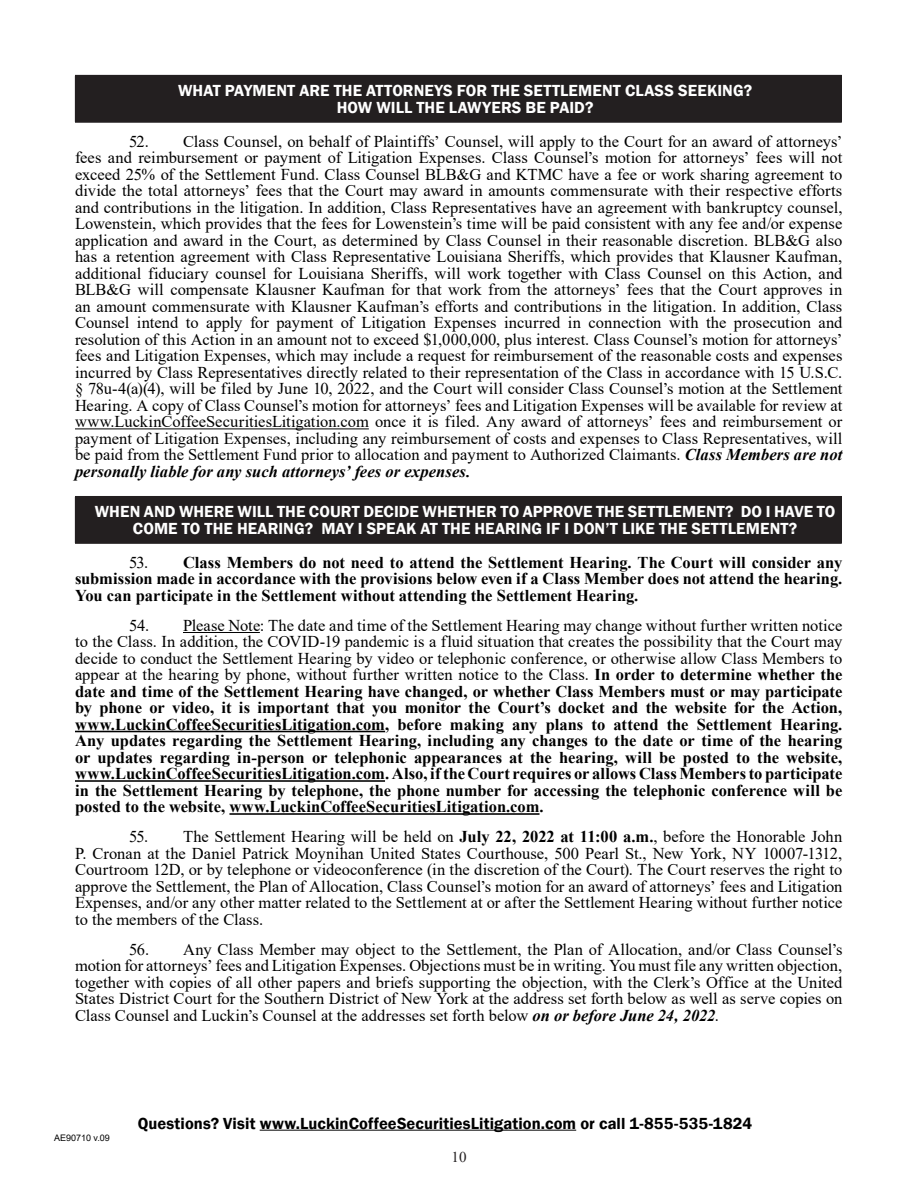
<style>
.page{position:relative;width:918px;height:1188px;background:#fff}
.page>*{position:absolute;margin:0;border:0;box-sizing:border-box;transform-origin:0 0}
.t1{font:16.5px/16.5px "Times New Roman";color:#000;text-align:justify}
.t2{font:700 16.5px/16.5px "Times New Roman";color:#000;text-align:justify}
.H1__Numbered{font:600 16.5px/16.5px "Franklin Gothic";letter-spacing:.005em;color:#fff;text-align:center}
.t3{font:600 16.5px "Franklin Gothic";letter-spacing:.005em;color:#000}
.t4{font:15px "Times New Roman";color:#231f20}
.t5{font:9px "Arial";color:#000}
.s1{font-weight:700;font-style:italic}
.s2{font-weight:400}
.s3{font-weight:700}
</style>
<div class="page">
<hr style="left:260px;top:1130px;width:316px;height:1px;background:#000">
<hr style="left:75px;top:429px;width:294px;height:1px;background:#000">
<hr style="left:183px;top:632px;width:77px;height:1px;background:#000">
<hr style="left:75px;top:731px;width:310px;height:1px;background:#000">
<hr style="left:75px;top:780px;width:310px;height:2px;background:#000">
<hr style="left:229px;top:813px;width:311px;height:2px;background:#000">
<div style="left:75px;top:75px;width:766px;height:47px;background:#231f20"></div>
<hr style="left:75px;top:75px;width:767px;height:1px;background:#231f20">
<hr style="left:841px;top:76px;width:1px;height:46px;background:#231f20">
<hr style="left:75px;top:122px;width:767px;height:1px;background:#231f20">
<div style="left:75px;top:496px;width:766px;height:47px;background:#231f20"></div>
<hr style="left:75px;top:496px;width:767px;height:1px;background:#231f20">
<hr style="left:841px;top:497px;width:1px;height:46px;background:#231f20">
<hr style="left:75px;top:543px;width:767px;height:1px;background:#231f20">
<p class="H1__Numbered" style="left:178px;top:83px;width:575px">WHAT PAYMENT ARE THE ATTORNEYS FOR THE SETTLEMENT CLASS SEEKING?</p>
<p class="H1__Numbered" style="left:337px;top:99px;width:258px">HOW WILL THE LAWYERS BE PAID?</p>
<p class="t1" style="left:75px;top:132px;width:769px;text-indent:54px">52. Class Counsel, on behalf of Plaintiffs’ Counsel, will apply to the Court for an award of attorneys’ fees and reimbursement or payment of Litigation Expenses. Class Counsel’s motion for attorneys’ fees will not exceed 25% of the Settlement Fund. Class Counsel BLB&amp;G and KTMC have a fee or work sharing agreement to divide the total attorneys’ fees that the Court may award in amounts commensurate with their respective efforts and contributions in the litigation. In addition, Class Representatives have an agreement with bankruptcy counsel, Lowenstein, which provides that the fees for Lowenstein’s time will be paid consistent with any fee and/or expense application and award in the Court, as determined by Class Counsel in their reasonable discretion. BLB&amp;G also has a retention agreement with Class Representative Louisiana Sheriffs, which provides that Klausner Kaufman, additional fiduciary counsel for Louisiana Sheriffs, will work together with Class Counsel on this Action, and BLB&amp;G will compensate Klausner Kaufman for that work from the attorneys’ fees that the Court approves in an amount commensurate with Klausner Kaufman’s efforts and contributions in the litigation. In addition, Class Counsel intend to apply for payment of Litigation Expenses incurred in connection with the prosecution and resolution of this Action in an amount not to exceed $1,000,000, plus interest. Class Counsel’s motion for attorneys’ fees and Litigation Expenses, which may include a request for reimbursement of the reasonable costs and expenses incurred by Class Representatives directly related to their representation of the Class in accordance with 15 U.S.C. § 78u-4(a)(4), will be filed by June 10, 2022, and the Court will consider Class Counsel’s motion at the Settlement Hearing. A copy of Class Counsel’s motion for attorneys’ fees and Litigation Expenses will be available for review at www.LuckinCoffeeSecuritiesLitigation.com once it is filed. Any award of attorneys’ fees and reimbursement or payment of Litigation Expenses, including any reimbursement of costs and expenses to Class Representatives, will be paid from the Settlement Fund prior to allocation and payment to Authorized Claimants. <span class="s1">Class Members are not personally liable for any such attorneys’ fees or expenses.</span></p>
<p class="H1__Numbered" style="left:95px;top:504px;width:742px">WHEN AND WHERE WILL THE COURT DECIDE WHETHER TO APPROVE THE SETTLEMENT? DO I HAVE TO<br>COME TO THE HEARING? MAY I SPEAK AT THE HEARING IF I DON’T LIKE THE SETTLEMENT?</p>
<p class="t2" style="left:75px;top:553px;width:769px;text-indent:54px"><span class="s2">53.</span> Class Members do not need to attend the Settlement Hearing. The Court will consider any submission made in accordance with the provisions below even if a Class Member does not attend the hearing.<br>You can participate in the Settlement without attending the Settlement Hearing.</p>
<p class="t2" style="left:75px;top:616px;width:769px;text-indent:54px"><span class="s2">54. Please Note: The date and time of the Settlement Hearing may change without further written notice to the Class. In addition, the COVID-19 pandemic is a fluid situation that creates the possibility that the Court may decide to conduct the Settlement Hearing by video or telephonic conference, or otherwise allow Class Members to appear at the hearing by phone, without further written notice to the Class.</span> In order to determine whether the date and time of the Settlement Hearing have changed, or whether Class Members must or may participate by phone or video, it is important that you monitor the Court’s docket and the website for the Action, www.LuckinCoffeeSecuritiesLitigation.com, before making any plans to attend the Settlement Hearing.<br>Any updates regarding the Settlement Hearing, including any changes to the date or time of the hearing or updates regarding in-person or telephonic appearances at the hearing, will be posted to the website, www.LuckinCoffeeSecuritiesLitigation.com. Also, if the Court requires or allows Class Members to participate in the Settlement Hearing by telephone, the phone number for accessing the telephonic conference will be posted to the website, www.LuckinCoffeeSecuritiesLitigation.com.</p>
<p class="t1" style="left:75px;top:828px;width:769px;text-indent:54px">55. The Settlement Hearing will be held on <span class="s3">July 22, 2022 at 11:00 a.m.</span>, before the Honorable John P. Cronan at the Daniel Patrick Moynihan United States Courthouse, 500 Pearl St., New York, NY 10007-1312, Courtroom 12D, or by telephone or videoconference (in the discretion of the Court). The Court reserves the right to approve the Settlement, the Plan of Allocation, Class Counsel’s motion for an award of attorneys’ fees and Litigation Expenses, and/or any other matter related to the Settlement at or after the Settlement Hearing without further notice to the members of the Class.</p>
<p class="t1" style="left:75px;top:940px;width:769px;text-indent:54px">56. Any Class Member may object to the Settlement, the Plan of Allocation, and/or Class Counsel’s motion for attorneys’ fees and Litigation Expenses. Objections must be in writing. You must file any written objection, together with copies of all other papers and briefs supporting the objection, with the Clerk’s Office at the United States District Court for the Southern District of New York at the address set forth below as well as serve copies on Class Counsel and Luckin’s Counsel at the addresses set forth below <span class="s1">on or before June 24, 2022</span>.</p>
<p class="t5" style="left:54px;top:1131px;width:57px">AE90710 v.09</p>
<p class="t3" style="left:138px;top:1113px;width:616px">Questions? Visit www.LuckinCoffeeSecuritiesLitigation.com or call 1-855-535-1824</p>
<p class="t4" style="left:452px;top:1146px;width:16px">10</p>
</div>
